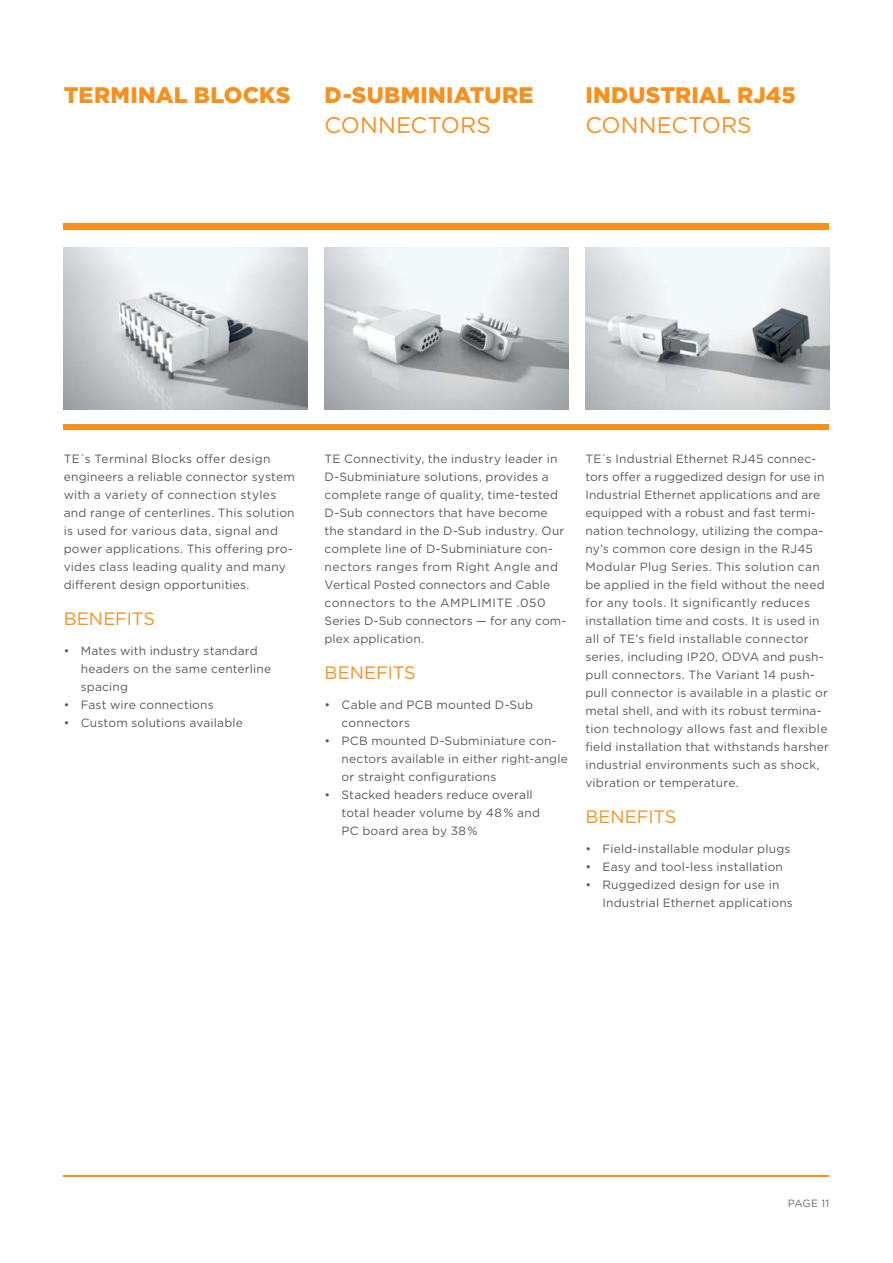
<style>
.page{position:relative;width:893px;height:1263px;background:#fff}
.page>*{position:absolute;margin:0;border:0;box-sizing:border-box;transform-origin:0 0}
.t1{font:900 22.5px "Gotham";letter-spacing:.01em;color:#f7901e}
.t2{font:22.5px "Gotham";letter-spacing:.005em;color:#f7901e}
.t3{font:18px "Gotham";letter-spacing:-.005em;color:#f7901e}
.t4{font:12px/18px "Gotham";letter-spacing:.015em;color:#58595b}
.t5{font:10.5px "Gotham";letter-spacing:.01em;color:#696b73}
</style>
<div class="page">
<img style="left:64px;top:247px;width:244px;height:162px">
<img style="left:325px;top:247px;width:243px;height:162px">
<img style="left:585px;top:247px;width:244px;height:162px">
<hr style="left:64px;top:1176px;width:765px;height:1px;background:#f7901e">
<div style="left:64px;top:223px;width:765px;height:6px;background:#f7901e"></div>
<div style="left:64px;top:424px;width:765px;height:6px;background:#f7901e"></div>
<h1 class="t1" style="left:64px;top:87px;width:228px">TERMINAL BLOCKS</h1>
<h1 class="t1" style="left:325px;top:87px;width:210px">D-SUBMINIATURE</h1>
<h1 class="t2" style="left:325px;top:117px;width:168px">CONNECTORS</h1>
<h1 class="t1" style="left:585px;top:87px;width:212px">INDUSTRIAL RJ45</h1>
<h1 class="t2" style="left:585px;top:117px;width:168px">CONNECTORS</h1>
<p class="t4" style="left:64px;top:451px;width:232px">TE´s Terminal Blocks offer design engineers a reliable connector system with a variety of connection styles and range of centerlines. This solution is used for various data, signal and power applications. This offering pro&shy;vides class leading quality and many different design opportunities.</p>
<h2 class="t3" style="left:64px;top:612px;width:93px">BENEFITS</h2>
<p class="t4" style="left:81px;top:643px;width:192px;text-indent:-17px">• Mates with industry standard headers on the same centerline spacing</p>
<p class="t4" style="left:64px;top:697px;width:152px">• Fast wire connections</p>
<p class="t4" style="left:64px;top:715px;width:181px">• Custom solutions available</p>
<p class="t4" style="left:325px;top:451px;width:243px">TE Connectivity, the industry leader in D-Subminiature solutions, provides a complete range of quality, time-tested D-Sub connectors that have become the standard in the D-Sub industry. Our complete line of D-Subminiature con&shy;nectors ranges from Right Angle and Vertical Posted connectors and Cable connectors to the AMPLIMITE .050<br>Series D-Sub connectors — for any com&shy;plex application.</p>
<h2 class="t3" style="left:325px;top:666px;width:93px">BENEFITS</h2>
<p class="t4" style="left:342px;top:697px;width:193px;text-indent:-17px">• Cable and PCB mounted D-Sub connectors</p>
<p class="t4" style="left:342px;top:733px;width:228px;text-indent:-17px">• PCB mounted D-Subminiature con&shy;nectors available in either right-angle or straight configurations</p>
<p class="t4" style="left:342px;top:787px;width:200px;text-indent:-17px">• Stacked headers reduce overall total header volume by 48-% and<br>PC board area by 38-%</p>
<p class="t4" style="left:585px;top:451px;width:245px">TE´s Industrial Ethernet RJ45 connec&shy;tors offer a ruggedized design for use in Industrial Ethernet applications and are equipped with a robust and fast termi&shy;nation technology, utilizing the compa&shy;ny’s common core design in the RJ45<br>Modular Plug Series. This solution can be applied in the field without the need for any tools. It significantly reduces installation time and costs. It is used in all of TE’s field installable connector series, including IP20, ODVA and push&shy;pull connectors. The Variant 14 push&shy;pull connector is available in a plastic or metal shell, and with its robust termina&shy;tion technology allows fast and flexible field installation that withstands harsher industrial environments such as shock, vibration or temperature.</p>
<h2 class="t3" style="left:585px;top:810px;width:93px">BENEFITS</h2>
<p class="t4" style="left:585px;top:841px;width:207px">• Field-installable modular plugs</p>
<p class="t4" style="left:585px;top:859px;width:199px">• Easy and tool-less installation</p>
<p class="t4" style="left:602px;top:877px;width:192px;text-indent:-17px">• Ruggedized design for use in<br>Industrial Ethernet applications</p>
<p class="t5" style="left:788px;top:1199px;width:43px">PAGE 11</p>
</div>
